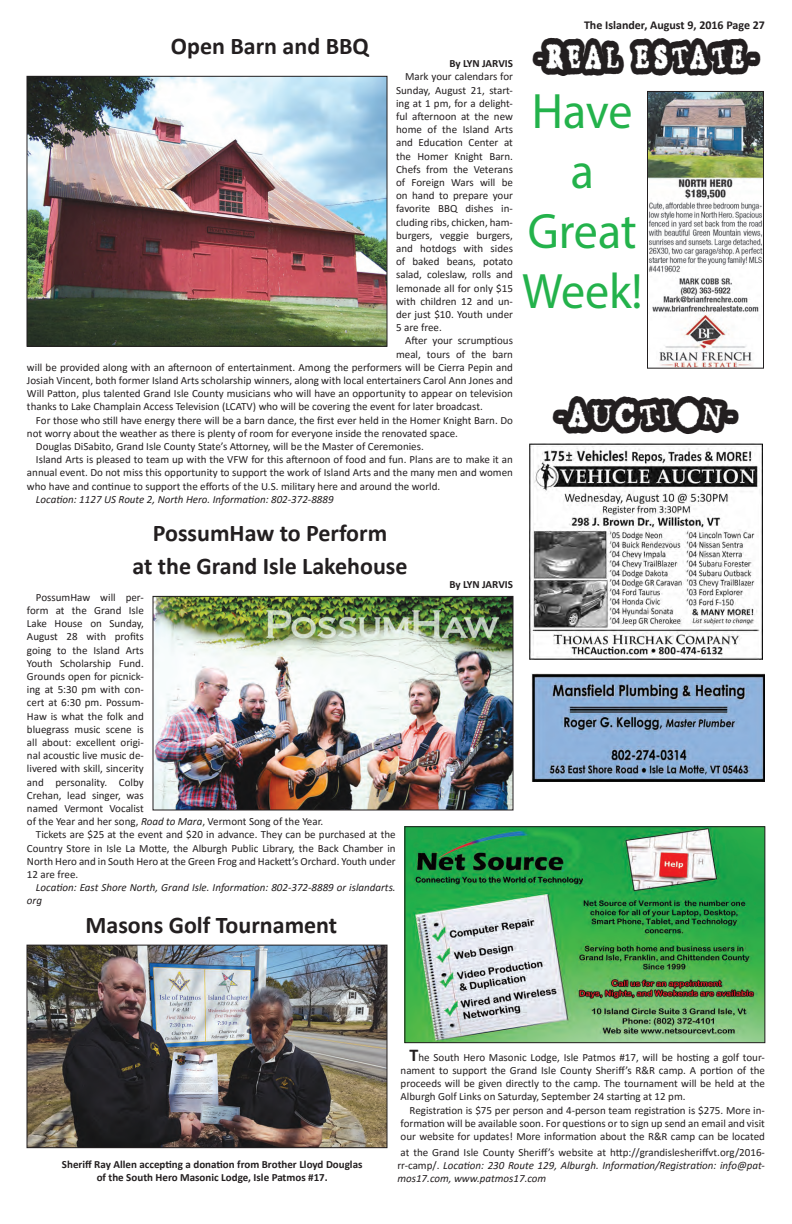
<style>
.page{position:relative;width:792px;height:1224px;background:#fff}
.page>*{position:absolute;margin:0;border:0;box-sizing:border-box;transform-origin:0 0}
.t1{font:50px "Myriad Pro";color:#23b24b;scale:.96 1}
.t2{font:30px "Gassy Gaut";color:#231f20;scale:.8 1}
.t3{font:30px "Gassy Gaut";color:#231f20;scale:.88 1}
.t4{font:700 24px "Calibri";color:#231f20}
.t5{font:700 12px "Calibri";color:#231f20}
.t6{font:11px/13.2px "Calibri";color:#231f20;text-align:justify}
.t7{font:italic 11px/13.2px "Calibri";color:#231f20}
.t8{font:700 11px "Calibri";color:#231f20}
.s1{font-style:italic}
.s2{font-weight:700;font-size:18px}
.s3{font-style:normal}
</style>
<div class="page">
<img style="left:407px;top:829px;width:356px;height:212px">
<div style="left:405px;top:827px;width:360px;height:216px;border:1px solid #231f20"></div>
<img style="left:649px;top:93px;width:113px;height:274px">
<div style="left:647px;top:91px;width:117px;height:278px;border:1px solid #231f20"></div>
<img style="left:530px;top:443px;width:233px;height:216px">
<img style="left:531px;top:674px;width:234px;height:108px">
<img style="left:29px;top:78px;width:356px;height:266px">
<div style="left:27px;top:76px;width:360px;height:270px;border:1px solid #231f20"></div>
<img style="left:29px;top:947px;width:356px;height:199px">
<div style="left:27px;top:945px;width:360px;height:203px;border:1px solid #231f20"></div>
<img style="left:155px;top:598px;width:356px;height:210px">
<div style="left:153px;top:596px;width:360px;height:214px;border:1px solid #231f20"></div>
<p class="t4" style="left:171px;top:29px;width:200px">Open Barn and BBQ</p>
<p class="t8" style="left:449px;top:56px;width:65px">By LYN JARVIS</p>
<p class="t6" style="left:396px;top:70px;width:118px;text-indent:9px">Mark your calendars for Sunday, August 21, start&shy;ing at 1 pm, for a delight&shy;ful afternoon at the new home of the Island Arts and Education Center at the Homer Knight Barn.<br>Chefs from the Veterans of Foreign Wars will be on hand to prepare your favorite BBQ dishes in&shy;cluding ribs, chicken, ham&shy;burgers, veggie burgers, and hotdogs with sides of baked beans, potato salad, coleslaw, rolls and lemonade all for only $15 with children 12 and un&shy;der just $10. Youth under 5 are free.</p>
<p class="t6" style="left:405px;top:334px;width:109px">After your scrumptious</p>
<p class="t6" style="left:396px;top:347px;width:118px">meal, tours of the barn</p>
<p class="t6" style="left:27px;top:360px;width:487px">will be provided along with an afternoon of entertainment. Among the performers will be Cierra Pepin and</p>
<p class="t6" style="left:27px;top:373px;width:487px">Josiah Vincent, both former Island Arts scholarship winners, along with local entertainers Carol Ann Jones and</p>
<p class="t6" style="left:27px;top:387px;width:487px">Will Patton, plus talented Grand Isle County musicians who will have an opportunity to appear on television</p>
<p class="t6" style="left:27px;top:400px;width:457px">thanks to Lake Champlain Access Television (LCATV) who will be covering the event for later broadcast.</p>
<p class="t6" style="left:27px;top:413px;width:487px;text-indent:9px">For those who still have energy there will be a barn dance, the first ever held in the Homer Knight Barn. Do not worry about the weather as there is plenty of room for everyone inside the renovated space.</p>
<p class="t6" style="left:36px;top:439px;width:389px">Douglas DiSabito, Grand Isle County State’s Attorney, will be the Master of Ceremonies.</p>
<p class="t6" style="left:27px;top:453px;width:487px;text-indent:9px">Island Arts is pleased to team up with the VFW for this afternoon of food and fun. Plans are to make it an annual event. Do not miss this opportunity to support the work of Island Arts and the many men and women who have and continue to support the efforts of the U.S. military here and around the world.</p>
<p class="t7" style="left:36px;top:492px;width:299px">Location: 1127 US Route 2, North Hero. Information: 802-372-8889</p>
<p class="t4" style="left:153px;top:516px;width:236px">PossumHaw to Perform</p>
<p class="t4" style="left:132px;top:549px;width:277px">at the Grand Isle Lakehouse</p>
<p class="t8" style="left:449px;top:576px;width:65px">By LYN JARVIS</p>
<p class="t6" style="left:27px;top:590px;width:298px;text-align:left;text-indent:9px">PossumHaw will per-<br>form at the Grand Isle<br>Lake House on Sunday,<br>August 28 with profits<br>going to the Island Arts<br>Youth Scholarship Fund.<br>Grounds open for picnick-<br>ing at 5:30 pm with con-<br>cert at 6:30 pm. Possum-<br>Haw is what the folk and<br>bluegrass music scene is<br>all about: excellent origi-<br>nal acoustic live music de-<br>livered with skill, sincerity<br>and personality. Colby<br>Crehan, lead singer, was<br>named Vermont Vocalist<br>of the Year and her song, <span class="s1">Road to Mara</span>, Vermont Song of the Year.</p>
<p class="t6" style="left:27px;top:828px;width:370px;text-indent:9px">Tickets are $25 at the event and $20 in advance. They can be purchased at the Country Store in Isle La Motte, the Alburgh Public Library, the Back Chamber in North Hero and in South Hero at the Green Frog and Hackett’s Orchard. Youth under 12 are free.</p>
<p class="t7" style="left:27px;top:880px;width:370px;text-indent:9px">Location: East Shore North, Grand Isle. Information: 802-372-8889 or islandarts. org</p>
<p class="t4" style="left:86px;top:908px;width:253px">Masons Golf Tournament</p>
<p class="t5" style="left:584px;top:17px;width:182px">The Islander, August 9, 2016 Page 27</p>
<p class="t2" style="left:535px;top:41px;width:282px">-REAL ESTATE-</p>
<p class="t1" style="left:532px;top:80px;width:106px">Have</p>
<p class="t1" style="left:571px;top:140px;width:26px">a</p>
<p class="t1" style="left:528px;top:200px;width:115px">Great</p>
<p class="t1" style="left:522px;top:260px;width:127px">Week!</p>
<p class="t3" style="left:555px;top:399px;width:212px">-AUCTION-</p>
<p class="t8" style="left:62px;top:1156px;width:302px">Sheriff Ray Allen accepting a donation from Brother Lloyd Douglas</p>
<p class="t8" style="left:97px;top:1169px;width:233px">of the South Hero Masonic Lodge, Isle Patmos #17.</p>
<p class="t6" style="left:401px;top:1050px;width:366px;text-indent:9px"><span class="s2">T</span>he South Hero Masonic Lodge, Isle Patmos #17, will be hosting a golf tour&shy;nament to support the Grand Isle County Sheriff’s R&amp;R camp. A portion of the proceeds will be given directly to the camp. The tournament will be held at the Alburgh Golf Links on Saturday, September 24 starting at 12 pm.</p>
<p class="t6" style="left:401px;top:1103px;width:366px;text-indent:9px">Registration is $75 per person and 4-person team registration is $275. More in&shy;formation will be available soon. For questions or to sign up send an email and visit our website for updates! More information about the R&amp;R camp can be located</p>
<p class="t7" style="left:397px;top:1145px;width:369px;text-align:justify"><span class="s3">at the Grand Isle County Sheriff’s website at http://grandislesheriffvt.org/2016- rr-camp/.</span> Location: 230 Route 129, Alburgh. Information/Registration: info@pat&shy;mos17.com, www.patmos17.com</p>
</div>
